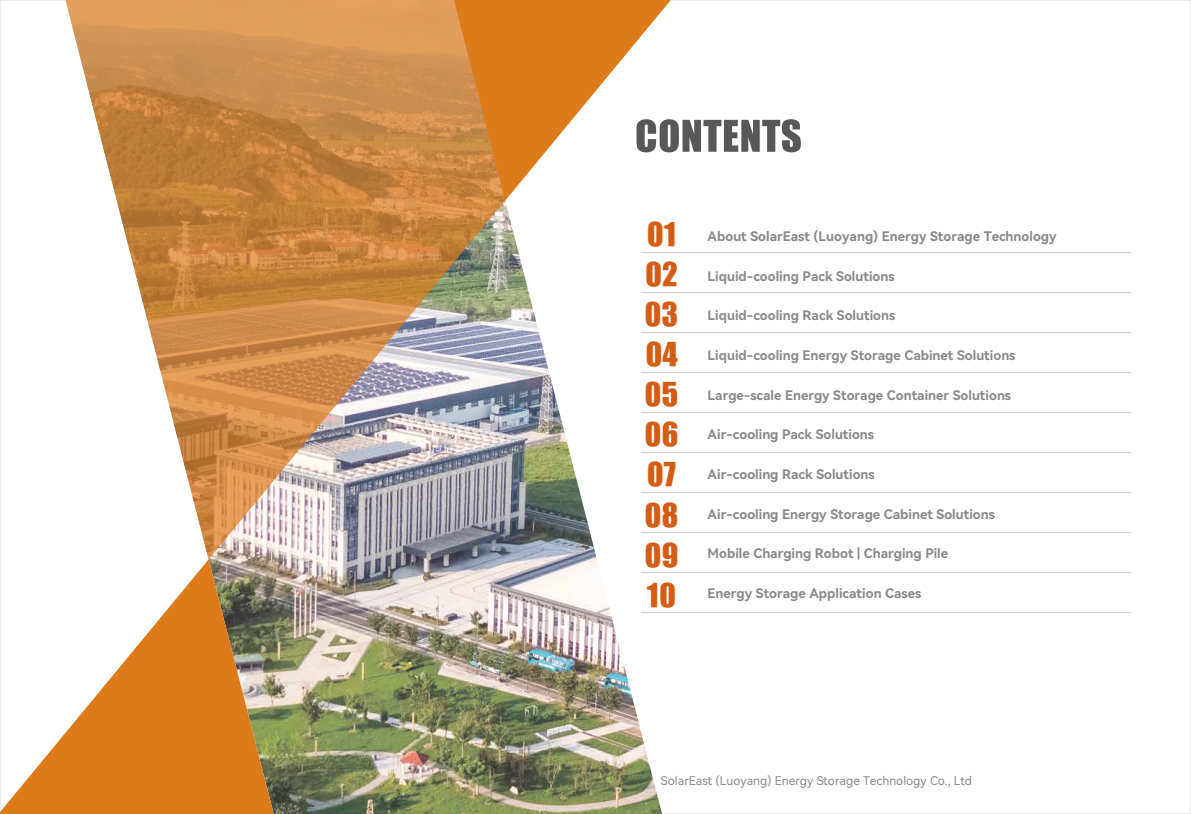
<style>
.page{position:relative;width:1191px;height:814px;background:#fff}
.page>*{position:absolute;margin:0;border:0;box-sizing:border-box;transform-origin:0 0}
.t1{font:700 52.4px "UUSUKKUFI 1";color:#595757}
.t2{font:700 40px/40px "UUSUKKUFI 1";color:#d45d16;text-align:justify}
.t3{font:13.2px "Harmony OS Sans SC Bold";color:#898989}
.t4{font:12px "Harmony OS Sans SC";color:#898989}
</style>
<div class="page">
<img style="left:276px;top:559px;width:388px;height:254px">
<hr style="left:641px;top:252px;width:490px;height:1px;background:#c8c9ca">
<hr style="left:641px;top:292px;width:490px;height:1px;background:#c8c9ca">
<hr style="left:641px;top:332px;width:490px;height:1px;background:#c8c9ca">
<hr style="left:641px;top:372px;width:490px;height:1px;background:#c8c9ca">
<hr style="left:641px;top:412px;width:490px;height:1px;background:#c8c9ca">
<hr style="left:641px;top:452px;width:490px;height:1px;background:#c8c9ca">
<hr style="left:641px;top:492px;width:490px;height:1px;background:#c8c9ca">
<hr style="left:641px;top:532px;width:490px;height:1px;background:#c8c9ca">
<hr style="left:641px;top:572px;width:490px;height:1px;background:#c8c9ca">
<hr style="left:641px;top:612px;width:490px;height:1px;background:#c8c9ca">
<img style="left:63px;top:0;width:615px;height:559px">
<svg style="left:452px;top:0;width:226px;height:200px"></svg>
<svg style="left:0;top:559px;width:276px;height:254px"></svg>
<h1 class="t1" style="left:634px;top:117px;width:169px">CONTENTS</h1>
<h2 class="t2" style="left:644px;top:219px;width:36px">01<br>02<br>03<br>04<br>05<br>06<br>07<br>08<br>09<br>10</h2>
<p class="t3" style="left:707px;top:227px;width:350px">About SolarEast (Luoyang) Energy Storage Technology</p>
<p class="t3" style="left:707px;top:266px;width:188px">Liquid-cooling Pack Solutions</p>
<p class="t3" style="left:707px;top:306px;width:189px">Liquid-cooling Rack Solutions</p>
<p class="t3" style="left:707px;top:346px;width:309px">Liquid-cooling Energy Storage Cabinet Solutions</p>
<p class="t3" style="left:707px;top:385px;width:305px">Large-scale Energy Storage Container Solutions</p>
<p class="t3" style="left:707px;top:425px;width:168px">Air-cooling Pack Solutions</p>
<p class="t3" style="left:707px;top:464px;width:169px">Air-cooling Rack Solutions</p>
<p class="t3" style="left:707px;top:504px;width:289px">Air-cooling Energy Storage Cabinet Solutions</p>
<p class="t3" style="left:707px;top:544px;width:242px">Mobile Charging Robot | Charging Pile</p>
<p class="t3" style="left:707px;top:583px;width:215px">Energy Storage Application Cases</p>
<p class="t4" style="left:661px;top:771px;width:313px">SolarEast (Luoyang) Energy Storage Technology Co., Ltd</p>
</div>
